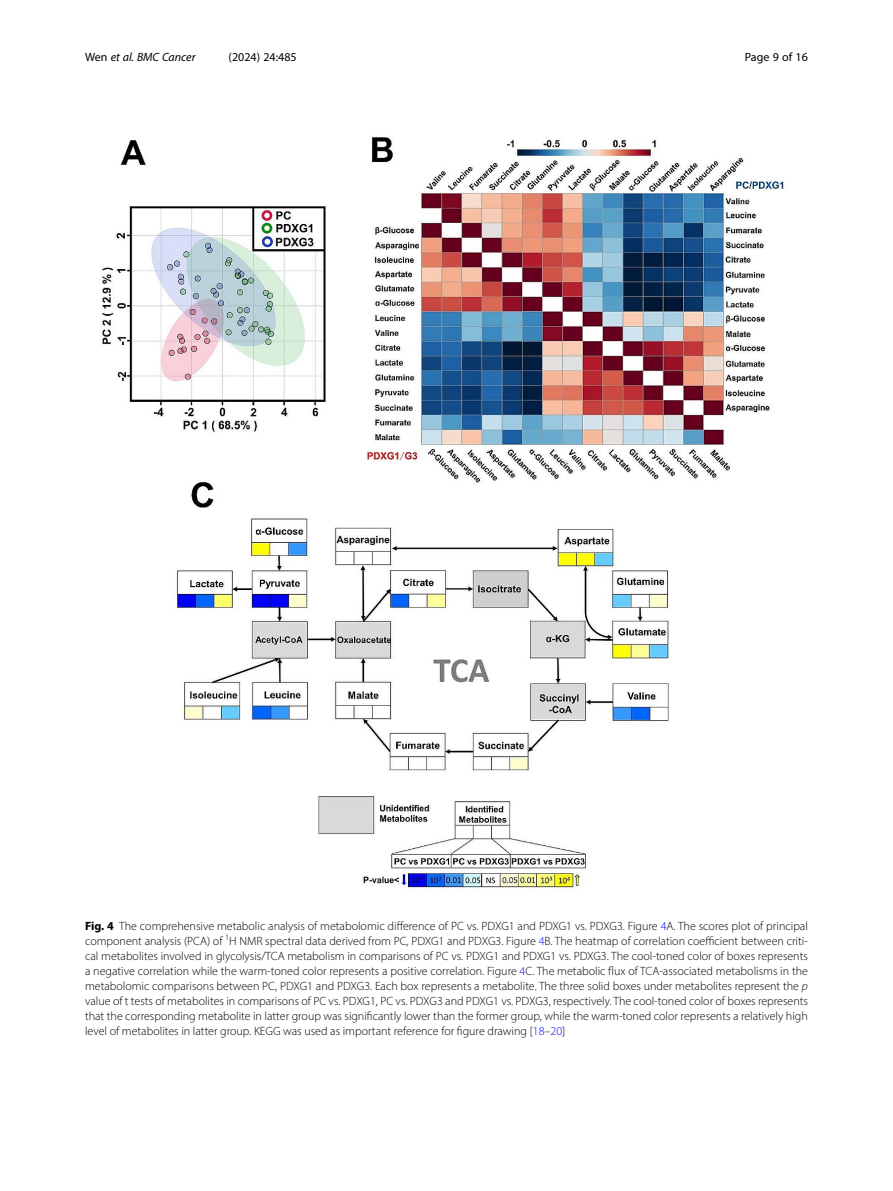
<style>
.page{position:relative;width:893px;height:1191px;background:#fff}
.page>*{position:absolute;margin:0;border:0;box-sizing:border-box;transform-origin:0 0}
.Figure_Caption{font:300 12px/15px "Myriad Pro";color:#000;text-align:justify}
.t1{font:12px "Myriad Pro";color:#000}
.t2{font:italic 12px "Myriad Pro";color:#000}
.s1{font-style:normal}
.s2{font-weight:700}
.s3{color:#00f}
.s4{font-style:italic}
</style>
<div class="page">
<img style="left:102px;top:137px;width:683px;height:753px">
<p class="t2" style="left:85px;top:50px;width:112px"><span class="s1">Wen</span> et al. BMC Cancer</p>
<p class="t1" style="left:229px;top:50px;width:70px">(2024) 24:485</p>
<p class="t1" style="left:745px;top:50px;width:65px">Page 9 of 16</p>
<p class="Figure_Caption" style="left:85px;top:918px;width:724px"><span class="s2">Fig. 4</span> The comprehensive metabolic analysis of metabolomic difference of PC vs. PDXG1 and PDXG1 vs. PDXG3. Figure <span class="s3">4</span>A. The scores plot of principal component analysis (PCA) of <sup>1</sup>H NMR spectral data derived from PC, PDXG1 and PDXG3. Figure <span class="s3">4</span>B. The heatmap of correlation coefficient between criti&shy;cal metabolites involved in glycolysis/TCA metabolism in comparisons of PC vs. PDXG1 and PDXG1 vs. PDXG3. The cool-toned color of boxes represents a negative correlation while the warm-toned color represents a positive correlation. Figure <span class="s3">4</span>C. The metabolic flux of TCA-associated metabolisms in the metabolomic comparisons between PC, PDXG1 and PDXG3. Each box represents a metabolite. The three solid boxes under metabolites represent the <span class="s4">p </span>value of t tests of metabolites in comparisons of PC vs. PDXG1, PC vs. PDXG3 and PDXG1 vs. PDXG3, respectively. The cool-toned color of boxes represents that the corresponding metabolite in latter group was significantly lower than the former group, while the warm-toned color represents a relatively high level of metabolites in latter group. KEGG was used as important reference for figure drawing [<span class="s3">18</span>–<span class="s3">20</span>]</p>
</div>
